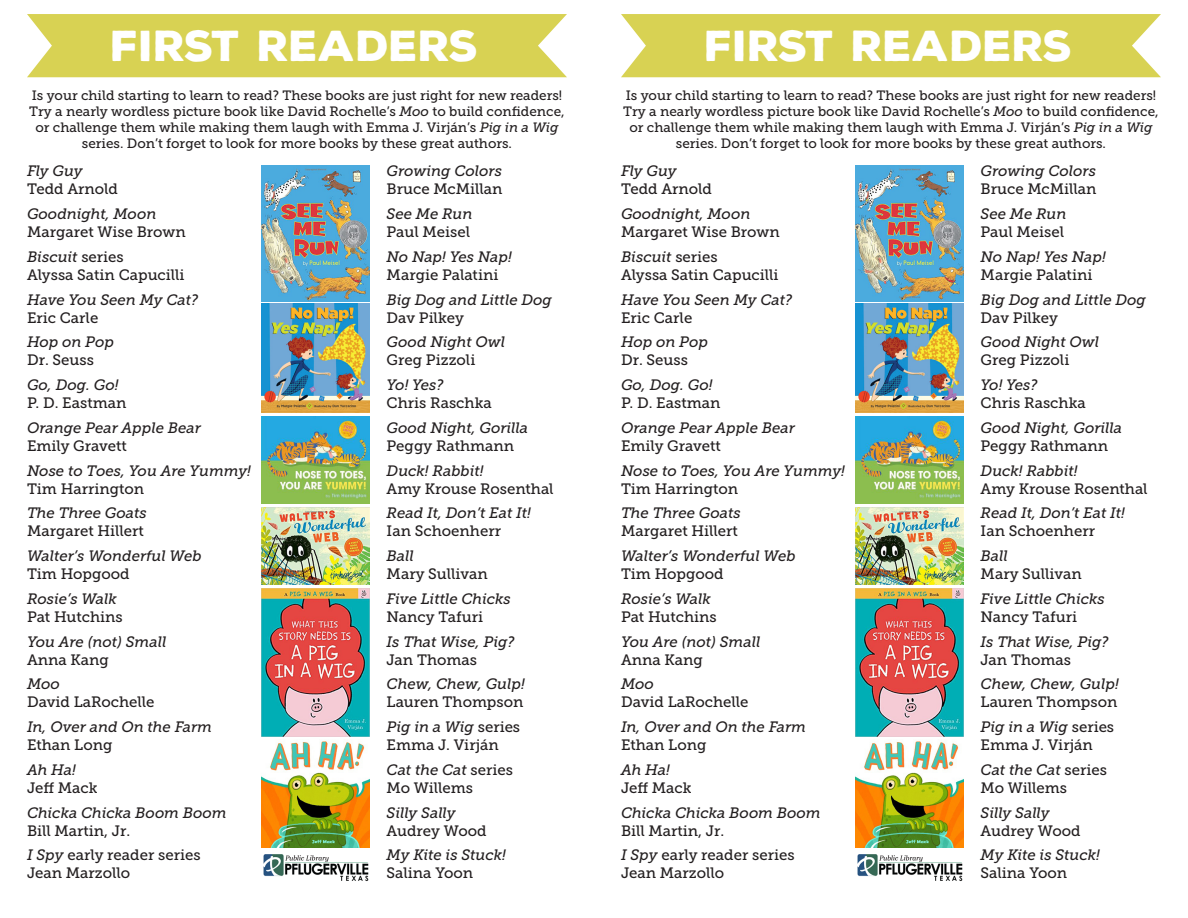
<style>
.page{position:relative;width:1188px;height:918px;background:#fff}
.page>*{position:absolute;margin:0;border:0;box-sizing:border-box;transform-origin:0 0}
.t1{font:900 42px "Nexa Rust Sans";color:#fff}
.t2{font:italic 15px/18px "Museo Slab 500";color:#231f20}
.t3{font:15px/18px "Museo Slab 500";color:#231f20}
.t4{font:13.5px/16.2px "Museo Slab 500";color:#231f20;text-align:center}
.s1{font-style:italic}
.s2{font-style:normal}
</style>
<div class="page">
<div style="left:27px;top:14px;width:540px;height:63px;background:#d8d253"></div>
<img style="left:262px;top:588px;width:108px;height:148px">
<img style="left:262px;top:416px;width:108px;height:88px">
<img style="left:262px;top:165px;width:108px;height:136px">
<img style="left:262px;top:507px;width:108px;height:78px">
<img style="left:262px;top:741px;width:108px;height:107px">
<img style="left:262px;top:304px;width:108px;height:108px">
<img style="left:263px;top:854px;width:106px;height:27px">
<div style="left:621px;top:14px;width:540px;height:63px;background:#d8d253"></div>
<img style="left:856px;top:588px;width:108px;height:148px">
<img style="left:856px;top:416px;width:108px;height:88px">
<img style="left:856px;top:165px;width:108px;height:136px">
<img style="left:856px;top:507px;width:108px;height:78px">
<img style="left:856px;top:741px;width:108px;height:107px">
<img style="left:856px;top:304px;width:108px;height:108px">
<img style="left:857px;top:854px;width:106px;height:27px">
<p class="t1" style="left:111px;top:18px;width:369px">FIRST READERS</p>
<p class="t4" style="left:29px;top:87px;width:537px">Is your child starting to learn to read? These books are just right for new readers!<br>Try a nearly wordless picture book like David Rochelle’s <span class="s1">Moo</span> to build confidence, or challenge them while making them laugh with Emma J. Virján’s <span class="s1">Pig in a Wig </span>series. Don’t forget to look for more books by these great authors.</p>
<p class="t3" style="left:27px;top:162px;width:93px"><span class="s1">Fly Guy<br></span>Tedd Arnold</p>
<p class="t3" style="left:27px;top:205px;width:160px"><span class="s1">Goodnight, Moon<br></span>Margaret Wise Brown</p>
<p class="t3" style="left:27px;top:248px;width:159px"><span class="s1">Biscuit</span> series<br>Alyssa Satin Capucilli</p>
<p class="t2" style="left:27px;top:290px;width:173px">Have You Seen My Cat?<br><span class="s2">Eric Carle</span></p>
<p class="t2" style="left:27px;top:333px;width:89px">Hop on Pop<br><span class="s2">Dr. Seuss</span></p>
<p class="t3" style="left:27px;top:376px;width:101px"><span class="s1">Go, Dog. Go!<br></span>P. D. Eastman</p>
<p class="t2" style="left:27px;top:419px;width:175px">Orange Pear Apple Bear<br><span class="s2">Emily Gravett</span></p>
<p class="t2" style="left:27px;top:461px;width:225px">Nose to Toes, You Are Yummy!<br><span class="s2">Tim Harrington</span></p>
<p class="t3" style="left:27px;top:504px;width:121px"><span class="s1">The Three Goats<br></span>Margaret Hillert</p>
<p class="t2" style="left:27px;top:547px;width:176px">Walter’s Wonderful Web<br><span class="s2">Tim Hopgood</span></p>
<p class="t2" style="left:27px;top:590px;width:97px">Rosie’s Walk<br><span class="s2">Pat Hutchins</span></p>
<p class="t2" style="left:27px;top:632px;width:141px">You Are (not) Small<br><span class="s2">Anna Kang</span></p>
<p class="t3" style="left:27px;top:675px;width:129px"><span class="s1">Moo<br></span>David LaRochelle</p>
<p class="t2" style="left:27px;top:718px;width:187px">In, Over and On the Farm<br><span class="s2">Ethan Long</span></p>
<p class="t3" style="left:27px;top:761px;width:72px"><span class="s1">Ah Ha!<br></span>Jeff Mack</p>
<p class="t2" style="left:27px;top:803px;width:201px">Chicka Chicka Boom Boom<br><span class="s2">Bill Martin, Jr.</span></p>
<p class="t3" style="left:27px;top:846px;width:175px"><span class="s1">I Spy</span> early reader series<br>Jean Marzollo</p>
<p class="t2" style="left:387px;top:162px;width:117px">Growing Colors<br><span class="s2">Bruce McMillan</span></p>
<p class="t3" style="left:387px;top:205px;width:87px"><span class="s1">See Me Run<br></span>Paul Meisel</p>
<p class="t3" style="left:387px;top:248px;width:127px"><span class="s1">No Nap! Yes Nap!<br></span>Margie Palatini</p>
<p class="t2" style="left:387px;top:290px;width:167px">Big Dog and Little Dog<br><span class="s2">Dav Pilkey</span></p>
<p class="t2" style="left:387px;top:333px;width:120px">Good Night Owl<br><span class="s2">Greg Pizzoli</span></p>
<p class="t3" style="left:387px;top:376px;width:107px"><span class="s1">Yo! Yes?<br></span>Chris Raschka</p>
<p class="t2" style="left:387px;top:419px;width:143px">Good Night, Gorilla<br><span class="s2">Peggy Rathmann</span></p>
<p class="t3" style="left:387px;top:461px;width:169px"><span class="s1">Duck! Rabbit!<br></span>Amy Krouse Rosenthal</p>
<p class="t2" style="left:387px;top:504px;width:146px">Read It, Don’t Eat It!<br><span class="s2">Ian Schoenherr</span></p>
<p class="t3" style="left:387px;top:547px;width:103px"><span class="s1">Ball<br></span>Mary Sullivan</p>
<p class="t2" style="left:387px;top:590px;width:126px">Five Little Chicks<br><span class="s2">Nancy Tafuri</span></p>
<p class="t2" style="left:387px;top:632px;width:129px">Is That Wise, Pig?<br><span class="s2">Jan Thomas</span></p>
<p class="t2" style="left:387px;top:675px;width:140px">Chew, Chew, Gulp!<br><span class="s2">Lauren Thompson</span></p>
<p class="t3" style="left:387px;top:718px;width:135px"><span class="s1">Pig in a Wig</span> series<br>Emma J. Virján</p>
<p class="t3" style="left:387px;top:761px;width:128px"><span class="s1">Cat the Cat</span> series<br>Mo Willems</p>
<p class="t2" style="left:387px;top:803px;width:101px">Silly Sally<br><span class="s2">Audrey Wood</span></p>
<p class="t2" style="left:387px;top:846px;width:121px">My Kite is Stuck!<br><span class="s2">Salina Yoon</span></p>
<p class="t1" style="left:705px;top:18px;width:369px">FIRST READERS</p>
<p class="t4" style="left:623px;top:87px;width:537px">Is your child starting to learn to read? These books are just right for new readers!<br>Try a nearly wordless picture book like David Rochelle’s <span class="s1">Moo</span> to build confidence, or challenge them while making them laugh with Emma J. Virján’s <span class="s1">Pig in a Wig </span>series. Don’t forget to look for more books by these great authors.</p>
<p class="t3" style="left:621px;top:162px;width:93px"><span class="s1">Fly Guy<br></span>Tedd Arnold</p>
<p class="t3" style="left:621px;top:205px;width:160px"><span class="s1">Goodnight, Moon<br></span>Margaret Wise Brown</p>
<p class="t3" style="left:621px;top:248px;width:159px"><span class="s1">Biscuit</span> series<br>Alyssa Satin Capucilli</p>
<p class="t2" style="left:621px;top:290px;width:173px">Have You Seen My Cat?<br><span class="s2">Eric Carle</span></p>
<p class="t2" style="left:621px;top:333px;width:89px">Hop on Pop<br><span class="s2">Dr. Seuss</span></p>
<p class="t3" style="left:621px;top:376px;width:101px"><span class="s1">Go, Dog. Go!<br></span>P. D. Eastman</p>
<p class="t2" style="left:621px;top:419px;width:175px">Orange Pear Apple Bear<br><span class="s2">Emily Gravett</span></p>
<p class="t2" style="left:621px;top:461px;width:225px">Nose to Toes, You Are Yummy!<br><span class="s2">Tim Harrington</span></p>
<p class="t3" style="left:621px;top:504px;width:121px"><span class="s1">The Three Goats<br></span>Margaret Hillert</p>
<p class="t2" style="left:621px;top:547px;width:176px">Walter’s Wonderful Web<br><span class="s2">Tim Hopgood</span></p>
<p class="t2" style="left:621px;top:590px;width:97px">Rosie’s Walk<br><span class="s2">Pat Hutchins</span></p>
<p class="t2" style="left:621px;top:632px;width:141px">You Are (not) Small<br><span class="s2">Anna Kang</span></p>
<p class="t3" style="left:621px;top:675px;width:129px"><span class="s1">Moo<br></span>David LaRochelle</p>
<p class="t2" style="left:621px;top:718px;width:187px">In, Over and On the Farm<br><span class="s2">Ethan Long</span></p>
<p class="t3" style="left:621px;top:761px;width:72px"><span class="s1">Ah Ha!<br></span>Jeff Mack</p>
<p class="t2" style="left:621px;top:803px;width:201px">Chicka Chicka Boom Boom<br><span class="s2">Bill Martin, Jr.</span></p>
<p class="t3" style="left:621px;top:846px;width:175px"><span class="s1">I Spy</span> early reader series<br>Jean Marzollo</p>
<p class="t2" style="left:981px;top:162px;width:117px">Growing Colors<br><span class="s2">Bruce McMillan</span></p>
<p class="t3" style="left:981px;top:205px;width:87px"><span class="s1">See Me Run<br></span>Paul Meisel</p>
<p class="t3" style="left:981px;top:248px;width:127px"><span class="s1">No Nap! Yes Nap!<br></span>Margie Palatini</p>
<p class="t2" style="left:981px;top:290px;width:167px">Big Dog and Little Dog<br><span class="s2">Dav Pilkey</span></p>
<p class="t2" style="left:981px;top:333px;width:120px">Good Night Owl<br><span class="s2">Greg Pizzoli</span></p>
<p class="t3" style="left:981px;top:376px;width:107px"><span class="s1">Yo! Yes?<br></span>Chris Raschka</p>
<p class="t2" style="left:981px;top:419px;width:143px">Good Night, Gorilla<br><span class="s2">Peggy Rathmann</span></p>
<p class="t3" style="left:981px;top:461px;width:169px"><span class="s1">Duck! Rabbit!<br></span>Amy Krouse Rosenthal</p>
<p class="t2" style="left:981px;top:504px;width:146px">Read It, Don’t Eat It!<br><span class="s2">Ian Schoenherr</span></p>
<p class="t3" style="left:981px;top:547px;width:103px"><span class="s1">Ball<br></span>Mary Sullivan</p>
<p class="t2" style="left:981px;top:590px;width:126px">Five Little Chicks<br><span class="s2">Nancy Tafuri</span></p>
<p class="t2" style="left:981px;top:632px;width:129px">Is That Wise, Pig?<br><span class="s2">Jan Thomas</span></p>
<p class="t2" style="left:981px;top:675px;width:140px">Chew, Chew, Gulp!<br><span class="s2">Lauren Thompson</span></p>
<p class="t3" style="left:981px;top:718px;width:135px"><span class="s1">Pig in a Wig</span> series<br>Emma J. Virján</p>
<p class="t3" style="left:981px;top:761px;width:128px"><span class="s1">Cat the Cat</span> series<br>Mo Willems</p>
<p class="t2" style="left:981px;top:803px;width:101px">Silly Sally<br><span class="s2">Audrey Wood</span></p>
<p class="t2" style="left:981px;top:846px;width:121px">My Kite is Stuck!<br><span class="s2">Salina Yoon</span></p>
</div>
